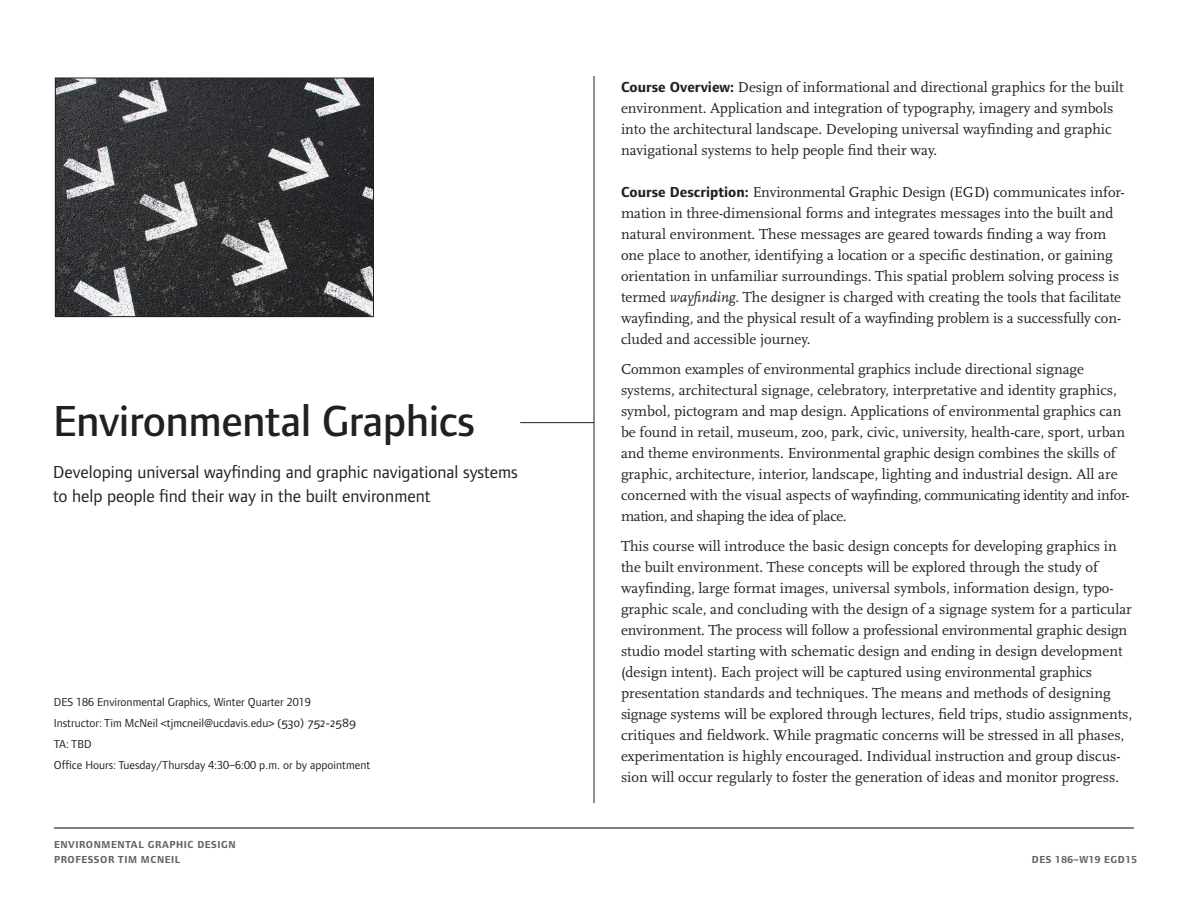
<style>
.page{position:relative;width:1188px;height:918px;background:#fff}
.page>*{position:absolute;margin:0;border:0;box-sizing:border-box;transform-origin:0 0}
.t1{font:500 45px "Foundry Form Sans";letter-spacing:-.01em;color:#231f20}
.t2{font:18px/24px "Foundry Form Sans";color:#231f20}
.t3{font:15px/21px "Scala";color:#231f20}
.t4{font:12px "Foundry Form Sans";color:#231f20}
.t5{font:700 10.5px/15px "Foundry Form Sans";letter-spacing:.05em;color:#636366}
.s1{font-family:"Linotype Syntax Os F"}
.s2{font-family:"Foundry Form Sans";font-weight:700}
.s3{font-style:italic}
</style>
<div class="page">
<hr style="left:54px;top:827px;width:1080px;height:2px;background:#231f20">
<hr style="left:594px;top:76px;width:1px;height:727px;background:#231f20">
<img style="left:57px;top:80px;width:315px;height:235px">
<div style="left:55px;top:78px;width:319px;height:239px;border:1px solid #231f20"></div>
<hr style="left:520px;top:422px;width:74px;height:1px;background:#231f20">
<p class="t1" style="left:53px;top:396px;width:423px">Environmental Graphics</p>
<p class="t2" style="left:53px;top:460px;width:466px">Developing universal wayfinding and graphic navigational systems to help people find their way in the built environment</p>
<p class="t4" style="left:54px;top:695px;width:258px">DES 186 Environmental Graphics, Winter Quarter 2019</p>
<p class="t4" style="left:54px;top:716px;width:304px">Instructor: Tim McNeil &lt;tjmcneil@ucdavis.edu&gt; (<span class="s1">530) 752-2589</span></p>
<p class="t4" style="left:54px;top:737px;width:39px">TA: TBD</p>
<p class="t4" style="left:54px;top:758px;width:318px">Office Hours: Tuesday/Thursday 4:30–6:00 p.m. or by appointment</p>
<p class="t5" style="left:54px;top:837px;width:183px">ENVIRONMENTAL GRAPHIC DESIGN<br>PROFESSOR TIM MCNEIL</p>
<p class="t3" style="left:621px;top:77px;width:504px"><span class="s2">Course Overview:</span> Design of informational and directional graphics for the built environment. Application and integration of typography, imagery and symbols into the architectural landscape. Developing universal wayfinding and graphic navigational systems to help people find their way.</p>
<p class="t3" style="left:621px;top:182px;width:505px"><span class="s2">Course Description:</span> Environmental Graphic Design (EGD) communicates infor&shy;mation in three-dimensional forms and integrates messages into the built and natural environment. These messages are geared towards finding a way from one place to another, identifying a location or a specific destination, or gaining orientation in unfamiliar surroundings. This spatial problem solving process is termed <span class="s3">wayfinding</span>. The designer is charged with creating the tools that facilitate wayfinding, and the physical result of a wayfinding problem is a successfully con&shy;cluded and accessible journey.</p>
<p class="t3" style="left:621px;top:359px;width:510px">Common examples of environmental graphics include directional signage systems, architectural signage, celebratory, interpretative and identity graphics, symbol, pictogram and map design. Applications of environmental graphics can be found in retail, museum, zoo, park, civic, university, health-care, sport, urban and theme environments. Environmental graphic design combines the skills of graphic, architecture, interior, landscape, lighting and industrial design. All are concerned with the visual aspects of wayfinding, communicating identity and infor&shy;mation, and shaping the idea of place.</p>
<p class="t3" style="left:621px;top:536px;width:497px">This course will introduce the basic design concepts for developing graphics in the built environment. These concepts will be explored through the study of</p>
<p class="t3" style="left:621px;top:578px;width:513px">wayfinding, large format images, universal symbols, information design, typo&shy;graphic scale, and concluding with the design of a signage system for a particular environment. The process will follow a professional environmental graphic design studio model starting with schematic design and ending in design development (design intent). Each project will be captured using environmental graphics presentation standards and techniques. The means and methods of designing signage systems will be explored through lectures, field trips, studio assignments, critiques and fieldwork. While pragmatic concerns will be stressed in all phases, experimentation is highly encouraged. Individual instruction and group discus&shy;sion will occur regularly to foster the generation of ideas and monitor progress.</p>
<p class="t5" style="left:1032px;top:852px;width:107px">DES 186–W19 EGD15</p>
</div>
